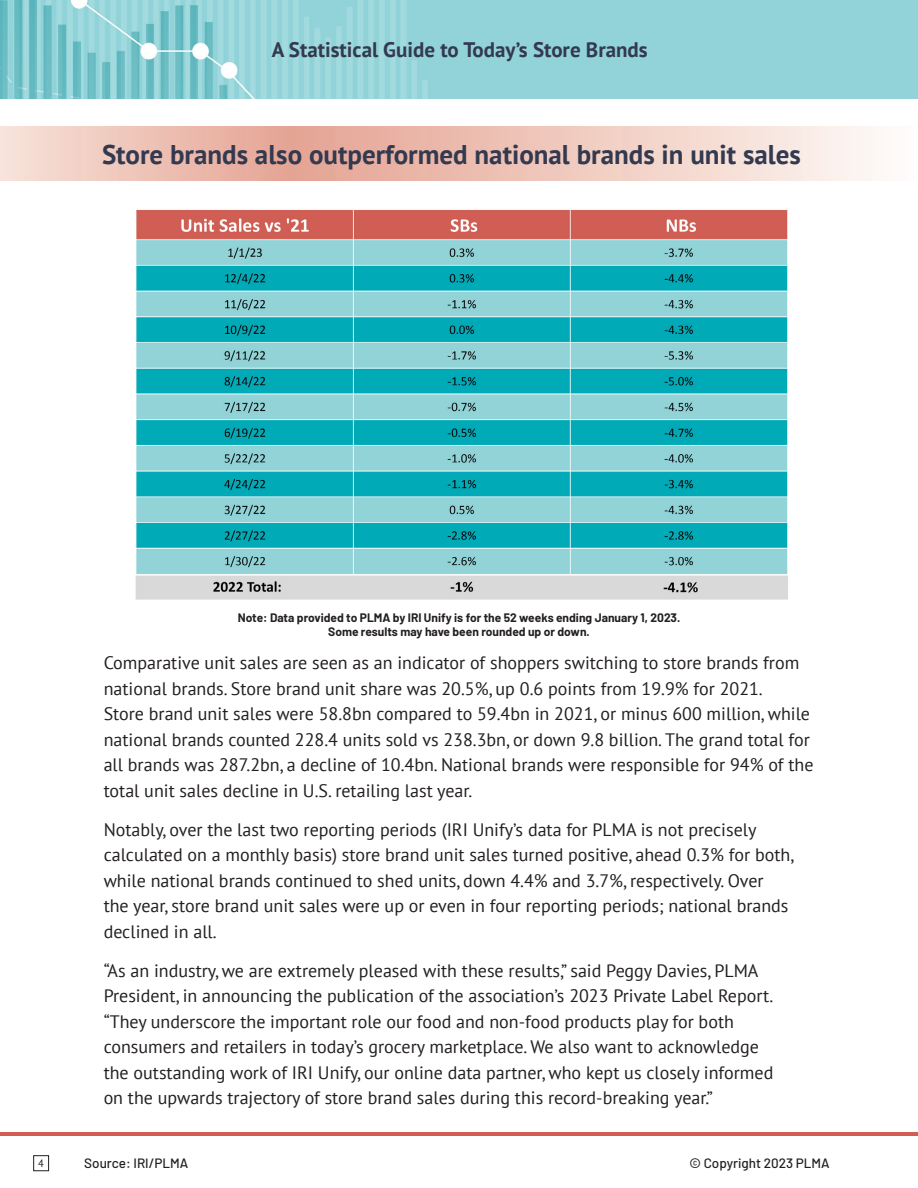
<style>
.page{position:relative;width:918px;height:1188px;background:#fff}
.page>*{position:absolute;margin:0;border:0;box-sizing:border-box;transform-origin:0 0}
.Blue_Subhead{font:700 27px "PT Sans";color:#33394f}
.t1{font:700 21px "PT Sans";color:#33394f}
.Paragraph_Copy{font:18px/25.5px "PT Sans";color:#231f20}
.t2{font:500 13.5px "Barlow";color:#231f20}
.Blue_Subhead-2{font:700 12px/14.4px "Barlow";color:#231f20;text-align:center}
.t3{font:10.5px "PT Sans";color:#231f20}
</style>
<div class="page">
<img style="left:0;top:0;width:918px;height:98px">
<hr style="left:0;top:1132px;width:918px;height:3px;background:#d15e54">
<div style="left:33px;top:1155px;width:16px;height:16px;border:1px solid #231f20"></div>
<svg style="left:0;top:127px;width:875px;height:54px;background:#efc9be"></svg>
<img style="left:135px;top:209px;width:653px;height:391px">
<p class="t1" style="left:272px;top:36px;width:378px">A Statistical Guide to Today’s Store Brands</p>
<p class="Blue_Subhead" style="left:102px;top:136px;width:700px">Store brands also outperformed national brands in unit sales</p>
<p class="t3" style="left:38px;top:1157px;width:7px">4</p>
<p class="Blue_Subhead-2" style="left:238px;top:609px;width:444px">Note: Data provided to PLMA by IRI Unify is for the 52 weeks ending January 1, 2023.<br>Some results may have been rounded up or down.</p>
<p class="Paragraph_Copy" style="left:104px;top:650px;width:711px">Comparative unit sales are seen as an indicator of shoppers switching to store brands from national brands. Store brand unit share was 20.5%, up 0.6 points from 19.9% for 2021.<br>Store brand unit sales were 58.8bn compared to 59.4bn in 2021, or minus 600 million, while national brands counted 228.4 units sold vs 238.3bn, or down 9.8 billion. The grand total for all brands was 287.2bn, a decline of 10.4bn. National brands were responsible for 94% of the total unit sales decline in U.S. retailing last year.</p>
<p class="Paragraph_Copy" style="left:104px;top:816px;width:692px">Notably, over the last two reporting periods (IRI Unify’s data for PLMA is not precisely calculated on a monthly basis) store brand unit sales turned positive, ahead 0.3% for both, while national brands continued to shed units, down 4.4% and 3.7%, respectively. Over<br>the year, store brand unit sales were up or even in four reporting periods; national brands declined in all.</p>
<p class="Paragraph_Copy" style="left:104px;top:957px;width:671px">“As an industry, we are extremely pleased with these results,” said Peggy Davies, PLMA President, in announcing the publication of the association’s 2023 Private Label Report. “They underscore the important role our food and non-food products play for both consumers and retailers in today’s grocery marketplace. We also want to acknowledge the outstanding work of IRI Unify, our online data partner, who kept us closely informed on the upwards trajectory of store brand sales during this record-breaking year.”</p>
<p class="t2" style="left:84px;top:1154px;width:106px">Source: IRI/PLMA</p>
<p class="t2" style="left:689px;top:1154px;width:142px">© Copyright 2023 PLMA</p>
</div>
